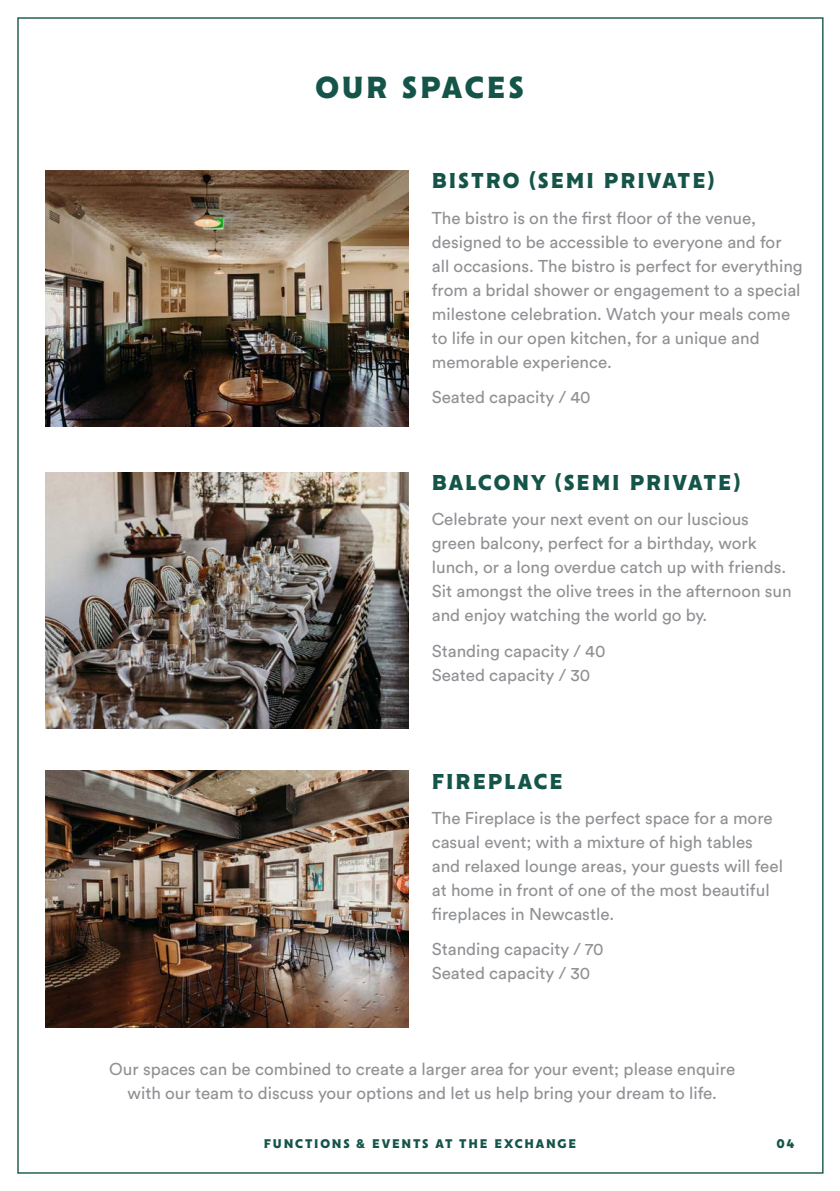
<style>
.page{position:relative;width:840px;height:1191px;background:#fff}
.page>*{position:absolute;margin:0;border:0;box-sizing:border-box;transform-origin:0 0}
.t1{font:700 34px "Cenzo Flare";letter-spacing:.08em;color:#155448}
.t2{font:700 24px "Cenzo Flare";letter-spacing:.08em;color:#155448}
.t3{font:17px/24px "Circular Std";color:#8f9194}
.t4{font:700 14px "Cenzo Flare";letter-spacing:.125em;color:#155448}
</style>
<div class="page">
<img style="left:45px;top:170px;width:363px;height:257px">
<img style="left:45px;top:472px;width:363px;height:256px">
<img style="left:45px;top:770px;width:363px;height:257px">
<h1 class="t1" style="left:315px;top:68px;width:210px">OUR SPACES</h1>
<h2 class="t2" style="left:431px;top:168px;width:284px">BISTRO (SEMI PRIVATE)</h2>
<p class="t3" style="left:431px;top:205px;width:372px">The bistro is on the first floor of the venue, designed to be accessible to everyone and for all occasions. The bistro is perfect for everything from a bridal shower or engagement to a special milestone celebration. Watch your meals come to life in our open kitchen, for a unique and memorable experience.</p>
<p class="t3" style="left:431px;top:385px;width:160px">Seated capacity / 40</p>
<h2 class="t2" style="left:431px;top:469px;width:309px">BALCONY (SEMI PRIVATE)</h2>
<p class="t3" style="left:431px;top:507px;width:361px">Celebrate your next event on our luscious green balcony, perfect for a birthday, work lunch, or a long overdue catch up with friends.<br>Sit amongst the olive trees in the afternoon sun and enjoy watching the world go by.</p>
<p class="t3" style="left:431px;top:638px;width:175px">Standing capacity / 40<br>Seated capacity / 30</p>
<h2 class="t2" style="left:431px;top:768px;width:132px">FIREPLACE</h2>
<p class="t3" style="left:431px;top:805px;width:352px">The Fireplace is the perfect space for a more casual event; with a mixture of high tables and relaxed lounge areas, your guests will feel at home in front of one of the most beautiful fireplaces in Newcastle.</p>
<p class="t3" style="left:431px;top:937px;width:173px">Standing capacity / 70<br>Seated capacity / 30</p>
<p class="t3" style="left:109px;top:1057px;width:627px;text-align:center">Our spaces can be combined to create a larger area for your event; please enquire with our team to discuss your options and let us help bring your dream to life.</p>
<p class="t4" style="left:264px;top:1135px;width:313px">FUNCTIONS &amp; EVENTS AT THE EXCHANGE</p>
<p class="t4" style="left:776px;top:1135px;width:20px">04</p>
</div>
